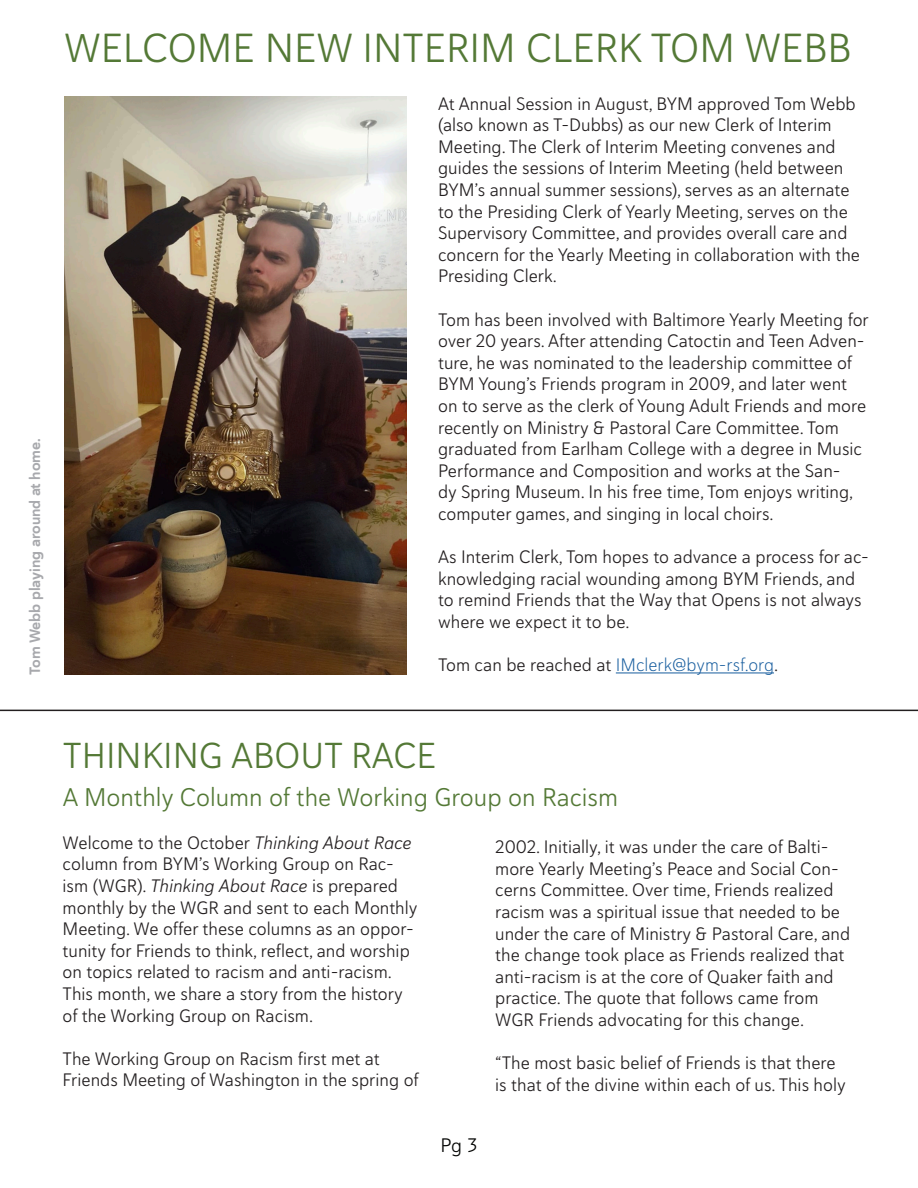
<style>
.page{position:relative;width:918px;height:1188px;background:#fff}
.page>*{position:absolute;margin:0;border:0;box-sizing:border-box;transform-origin:0 0}
.t1{font:40.5px "Haboro Soft Nor Boo";color:#547936}
.t2{font:36px "Haboro Soft Nor Boo";color:#547936}
.t3{font:25.5px "Haboro Soft Nor Boo";color:#547936}
.t4{font:19.5px "Haboro Soft Nor Boo";color:#040503}
.t5{font:18px/21.6px "Haboro Soft Nor Boo";color:#231f20}
.t6{font:18px "Haboro Soft Nor Lig";color:#175d9e}
.t7{font:15px "Haboro Soft Nor Bol";color:#a8a9ad}
.s1{font-family:"Haboro Soft Nor Boo";color:#231f20}
.s2{font-family:"Haboro Soft Nor Boo It"}
</style>
<div class="page">
<hr style="left:616px;top:672px;width:158px;height:1px;background:#175d9e">
<img style="left:64px;top:96px;width:342px;height:579px">
<hr style="left:0;top:710px;width:918px;height:1px;background:#231f20">
<p class="t7" style="left:25px;top:675px;width:238px;rotate:-90deg">Tom Webb playing around at home.</p>
<p class="t1" style="left:64px;top:22px;width:789px">WELCOME NEW INTERIM CLERK TOM WEBB</p>
<p class="t5" style="left:438px;top:92px;width:424px">At Annual Session in August, BYM approved Tom Webb (also known as T-Dubbs) as our new Clerk of Interim Meeting. The Clerk of Interim Meeting convenes and guides the sessions of Interim Meeting (held between BYM’s annual summer sessions), serves as an alternate to the Presiding Clerk of Yearly Meeting, serves on the Supervisory Committee, and provides overall care and concern for the Yearly Meeting in collaboration with the Presiding Clerk.</p>
<p class="t5" style="left:438px;top:308px;width:432px">Tom has been involved with Baltimore Yearly Meeting for over 20 years. After attending Catoctin and Teen Adven&shy;ture, he was nominated to the leadership committee of BYM Young’s Friends program in 2009, and later went on to serve as the clerk of Young Adult Friends and more recently on Ministry &amp; Pastoral Care Committee. Tom graduated from Earlham College with a degree in Music Performance and Composition and works at the San-<br>dy Spring Museum. In his free time, Tom enjoys writing, computer games, and singing in local choirs.</p>
<p class="t5" style="left:438px;top:546px;width:432px">As Interim Clerk, Tom hopes to advance a process for ac&shy;knowledging racial wounding among BYM Friends, and to remind Friends that the Way that Opens is not always where we expect it to be.</p>
<p class="t6" style="left:438px;top:653px;width:341px"><span class="s1">Tom can be reached at</span> IMclerk@bym-rsf.org<span class="s1">.</span></p>
<p class="t2" style="left:63px;top:731px;width:375px">THINKING ABOUT RACE</p>
<p class="t3" style="left:63px;top:780px;width:557px">A Monthly Column of the Working Group on Racism</p>
<p class="t5" style="left:63px;top:831px;width:356px">Welcome to the October <span class="s2">Thinking About Race </span>column from BYM’s Working Group on Rac&shy;ism (WGR). <span class="s2">Thinking About Race</span> is prepared monthly by the WGR and sent to each Monthly Meeting. We offer these columns as an oppor&shy;tunity for Friends to think, reflect, and worship on topics related to racism and anti-racism.<br>This month, we share a story from the history of the Working Group on Racism.</p>
<p class="t5" style="left:63px;top:1047px;width:358px">The Working Group on Racism first met at<br>Friends Meeting of Washington in the spring of</p>
<p class="t5" style="left:495px;top:836px;width:356px">2002. Initially, it was under the care of Balti&shy;more Yearly Meeting’s Peace and Social Con&shy;cerns Committee. Over time, Friends realized racism was a spiritual issue that needed to be under the care of Ministry &amp; Pastoral Care, and the change took place as Friends realized that anti-racism is at the core of Quaker faith and practice. The quote that follows came from WGR Friends advocating for this change.</p>
<p class="t5" style="left:495px;top:1052px;width:352px">“The most basic belief of Friends is that there is that of the divine within each of us. This holy</p>
<p class="t4" style="left:441px;top:1133px;width:38px">Pg 3</p>
</div>
